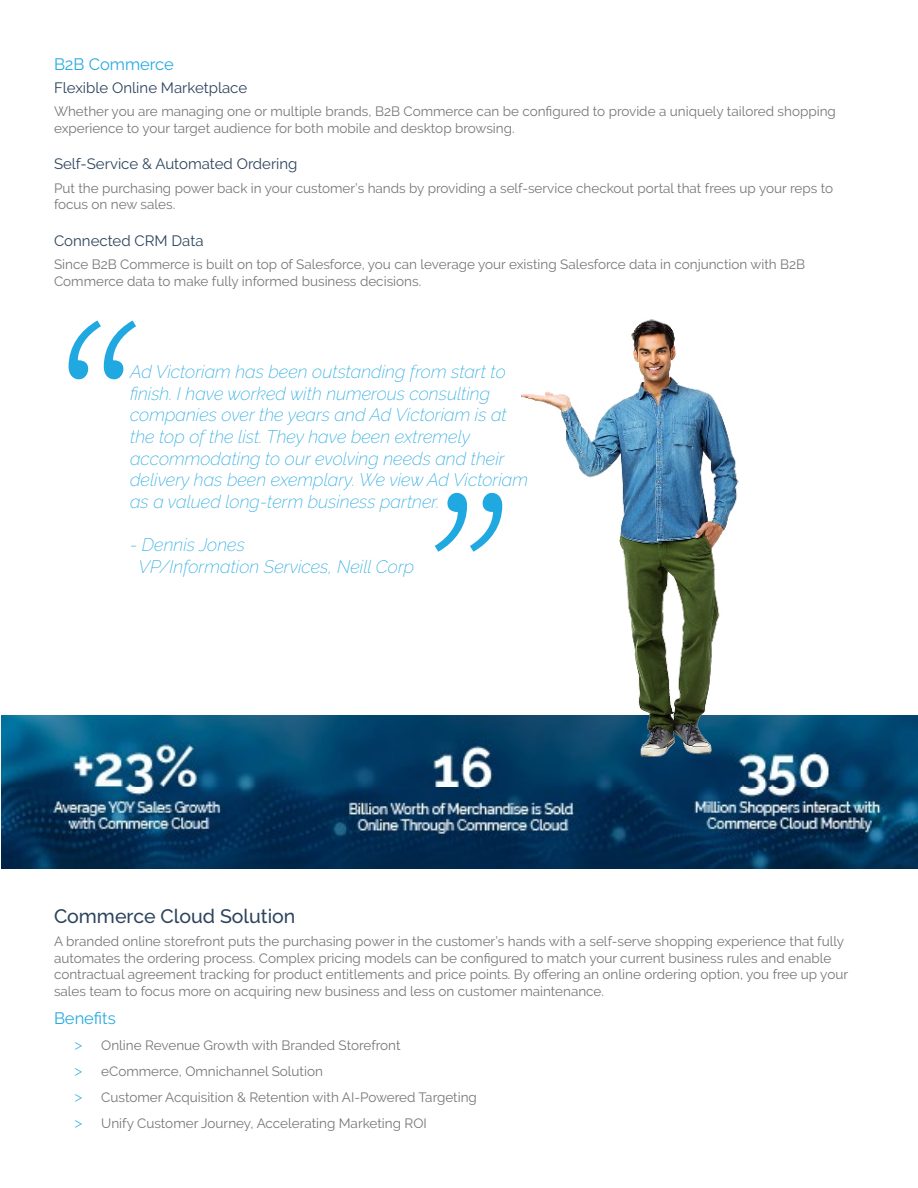
<style>
.page{position:relative;width:918px;height:1188px;background:#fff}
.page>*{position:absolute;margin:0;border:0;box-sizing:border-box;transform-origin:0 0}
.t1{font:500 19.5px "Raleway";color:#2e445d}
.t2{font:italic 200 18px/21.6px "Raleway";color:#28aae1}
.t3{font:16.5px "Raleway";color:#28aae1}
.t4{font:15px "Raleway";color:#2e445d}
.t5{font:13.5px/16.5px "Raleway";color:#777}
.s1{font-family:"HK Grotesk";color:#28aae1}
</style>
<div class="page">
<img style="left:1px;top:716px;width:917px;height:152px">
<img style="left:512px;top:319px;width:283px;height:444px">
<svg style="left:435px;top:493px;width:67px;height:59px"></svg>
<svg style="left:69px;top:320px;width:67px;height:59px"></svg>
<p class="t3" style="left:54px;top:54px;width:121px">B2B Commerce</p>
<p class="t4" style="left:54px;top:79px;width:195px">Flexible Online Marketplace</p>
<p class="t5" style="left:54px;top:103px;width:783px">Whether you are managing one or multiple brands, B2B Commerce can be configured to provide a uniquely tailored shopping experience to your target audience for both mobile and desktop browsing.</p>
<p class="t4" style="left:54px;top:155px;width:245px">Self-Service &amp; Automated Ordering</p>
<p class="t5" style="left:54px;top:179px;width:781px">Put the purchasing power back in your customer’s hands by providing a self-service checkout portal that frees up your reps to focus on new sales.</p>
<p class="t4" style="left:54px;top:232px;width:151px">Connected CRM Data</p>
<p class="t5" style="left:54px;top:256px;width:753px">Since B2B Commerce is built on top of Salesforce, you can leverage your existing Salesforce data in conjunction with B2B<br>Commerce data to make fully informed business decisions.</p>
<p class="t2" style="left:130px;top:361px;width:399px">Ad Victoriam has been outstanding from start to finish. I have worked with numerous consulting companies over the years and Ad Victoriam is at the top of the list. They have been extremely accommodating to our evolving needs and their delivery has been exemplary. We view Ad Victoriam as a valued long-term business partner.</p>
<h2 class="t2" style="left:139px;top:534px;width:277px;text-indent:-8px">- Dennis Jones<br>VP/Information Services, Neill Corp</h2>
<h1 class="t1" style="left:54px;top:905px;width:243px">Commerce Cloud Solution</h1>
<p class="t5" style="left:54px;top:933px;width:796px">A branded online storefront puts the purchasing power in the customer’s hands with a self-serve shopping experience that fully automates the ordering process. Complex pricing models can be configured to match your current business rules and enable contractual agreement tracking for product entitlements and price points. By offering an online ordering option, you free up your sales team to focus more on acquiring new business and less on customer maintenance.</p>
<p class="t3" style="left:54px;top:1008px;width:63px">Benefits</p>
<p class="t5" style="left:74px;top:1032px;width:404px;line-height:26.2px"><span class="s1">&gt;</span> Online Revenue Growth with Branded Storefront<br><span class="s1">&gt;</span> eCommerce, Omnichannel Solution<br><span class="s1">&gt;</span> Customer Acquisition &amp; Retention with AI-Powered Targeting <span class="s1">&gt;</span> Unify Customer Journey, Accelerating Marketing ROI</p>
</div>
